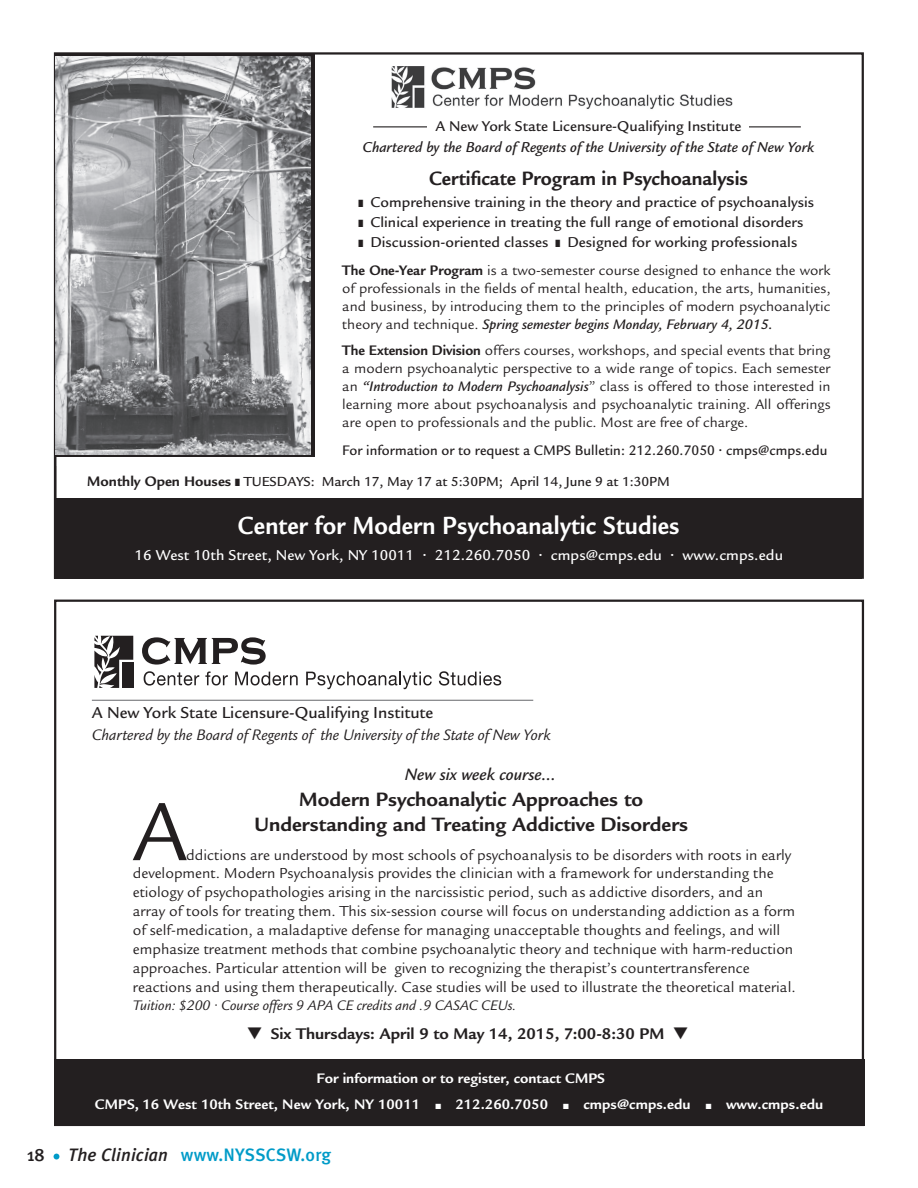
<style>
.page{position:relative;width:918px;height:1188px;background:#fff}
.page>*{position:absolute;margin:0;border:0;box-sizing:border-box;transform-origin:0 0}
.t1{font:90px "Legacy Sans";color:#231f20}
.t2{font:700 27px "Legacy Sans";letter-spacing:.01em;color:#fff;scale:.9 1}
.t3{font:700 21px/25.2px "Legacy Sans";color:#231f20;text-align:center}
.t4{font:700 21px "Legacy Sans";color:#231f20;scale:.95 1}
.t5{font:500 18px "Meta Plus";letter-spacing:.01em;color:#009bc8}
.t6{font:italic 500 18px "Legacy Sans";color:#231f20}
.t7{font:500 18px "Meta Plus";color:#231f20}
.t8{font:500 17.25px "Legacy Sans";color:#231f20}
.t9{font:700 16.8px "Legacy Sans";color:#231f20}
.t10{font:italic 16.5px "Legacy Sans";color:#231f20}
.t11{font:15.75px/18.8px "Legacy Sans";color:#231f20}
.t12{font:500 15.6px "Legacy Sans";letter-spacing:.005em;color:#fff}
.t13{font:italic 500 15.6px "Legacy Sans";color:#231f20}
.t14{font:500 15.45px "Legacy Sans";letter-spacing:.005em;color:#231f20}
.t15{font:15px/18px "Legacy Sans";color:#231f20;text-align:justify}
.t16{font:700 15px "Legacy Sans";letter-spacing:.005em;color:#fff}
.t17{font:500 15px "Legacy Sans";letter-spacing:.005em;color:#231f20;scale:.95 1}
.t18{font:italic 15px "Legacy Sans";color:#231f20}
.t19{font:500 14.25px "Legacy Sans";color:#231f20}
.s1{font-weight:700}
.s2{font-weight:500;font-style:italic}
.s3{font-weight:700;font-size:15px}
.s4{font-size:15px}
.s5{font-size:15.75px}
.s6{font-style:italic;color:#231f20}
</style>
<div class="page">
<svg style="left:54px;top:1154px;width:5px;height:6px"></svg>
<div style="left:54px;top:1060px;width:811px;height:66px;background:#231f20"></div>
<hr style="left:92px;top:700px;width:441px;height:1px;background:#77787b">
<svg style="left:142px;top:637px;width:124px;height:28px"></svg>
<svg style="left:94px;top:636px;width:39px;height:52px"></svg>
<svg style="left:144px;top:671px;width:55px;height:15px"></svg>
<svg style="left:205px;top:671px;width:23px;height:14px"></svg>
<svg style="left:235px;top:672px;width:63px;height:13px"></svg>
<svg style="left:306px;top:672px;width:126px;height:17px"></svg>
<svg style="left:439px;top:671px;width:62px;height:15px"></svg>
<svg style="left:57px;top:55px;width:258px;height:402px;background:#474445"></svg>
<div style="left:54px;top:499px;width:807px;height:80px;background:#231f20"></div>
<img style="left:55px;top:57px;width:255px;height:397px">
<hr style="left:373px;top:126px;width:428px;height:1px;background:#231f20">
<hr style="left:55px;top:456px;width:1px;height:42px;background:#231f20">
<div style="left:428px;top:118px;width:321px;height:18px;background:#fff"></div>
<img style="left:391px;top:66px;width:342px;height:43px">
<p class="t14" style="left:436px;top:117px;width:307px">a New York State Licensure-Qualifying Institute</p>
<p class="t13" style="left:363px;top:138px;width:453px">Chartered by the Board of Regents of the University of the State of New York</p>
<h3 class="t4" style="left:429px;top:167px;width:337px">Certificate Program in Psychoanalysis</h3>
<p class="t14" style="left:359px;top:194px;width:457px">■ Comprehensive training in the theory and practice of psychoanalysis</p>
<p class="t14" style="left:359px;top:214px;width:446px">■ Clinical experience in treating the full range of emotional disorders</p>
<p class="t14" style="left:359px;top:233px;width:440px">■ Discussion-oriented classes ■ Designed for working professionals</p>
<p class="t15" style="left:342px;top:261px;width:490px"><span class="s1">The One-Year Program</span> is a two-semester course designed to enhance the work of professionals in the fields of mental health, education, the arts, humanities, and business, by introducing them to the principles of modern psychoanalytic theory and technique. <span class="s2">Spring semester begins Monday, February 4, 2015.</span></p>
<p class="t15" style="left:342px;top:342px;width:490px"><span class="s1">The Extension Division</span> offers courses, workshops, and special events that bring a modern psychoanalytic perspective to a wide range of topics. Each semester an <span class="s2">“Introduction to Modern Psychoanalysis</span>” class is offered to those interested in learning more about psychoanalysis and psychoanalytic training. All offerings are open to professionals and the public. Most are free of charge.</p>
<p class="t17" style="left:342px;top:442px;width:512px">For information or to request a CMPS Bulletin: 212.260.7050 • cmps@cmps.edu</p>
<p class="t19" style="left:87px;top:473px;width:584px"><span class="s3">Monthly Open Houses</span> ■ TueSDaYS: March 17, May 17 at 5:30PM<span class="s4">;</span> april 14, June 9 at 1:30PM</p>
<h2 class="t2" style="left:238px;top:510px;width:492px">Center for Modern Psychoanalytic Studies</h2>
<p class="t12" style="left:135px;top:546px;width:650px">16 West 10th Street, New York, NY 10011 • <span class="s5">212.260.7050</span> • cmps@cmps.edu • www.cmps.edu</p>
<p class="t8" style="left:92px;top:703px;width:343px">A New York State Licensure-Qualifying Institute</p>
<p class="t10" style="left:92px;top:726px;width:460px">Chartered by the Board of Regents of the University of the State of New York</p>
<p class="t6" style="left:405px;top:764px;width:153px">New six week course…</p>
<h3 class="t3" style="left:254px;top:787px;width:435px">Modern Psychoanalytic Approaches to<br>Understanding and Treating Addictive Disorders</h3>
<h1 class="t1" style="left:132px;top:781px;width:56px">A</h1>
<p class="t11" style="left:133px;top:846px;width:665px;text-indent:53px">ddictions are understood by most schools of psychoanalysis to be disorders with roots in early development. Modern Psychoanalysis provides the clinician with a framework for understanding the etiology of psychopathologies arising in the narcissistic period, such as addictive disorders, and an array of tools for treating them. This six-session course will focus on understanding addiction as a form of self-medication, a maladaptive defense for managing unacceptable thoughts and feelings, and will emphasize treatment methods that combine psychoanalytic theory and technique with harm-reduction approaches. Particular attention will be given to recognizing the therapist’s countertransference reactions and using them therapeutically. Case studies will be used to illustrate the theoretical material.</p>
<p class="t18" style="left:133px;top:997px;width:385px">Tuition: $200 • Course offers 9 APA CE credits and .9 CASAC CEUs.</p>
<p class="t9" style="left:247px;top:1024px;width:442px">▼ Six Thursdays: April 9 to May 14, 2015, 7:00-8:30 PM ▼</p>
<p class="t16" style="left:317px;top:1070px;width:290px">For information or to register, contact CMPS</p>
<p class="t16" style="left:95px;top:1096px;width:730px">CMPS, 16 West 10th Street, New York, NY 10011 ■ 212.260.7050 ■ cmps@cmps.edu ■ www.cmps.edu</p>
<p class="t7" style="left:27px;top:1144px;width:19px">18</p>
<p class="t5" style="left:68px;top:1144px;width:265px"><span class="s6">The Clinician</span> www.NYSSCSW.org</p>
</div>
